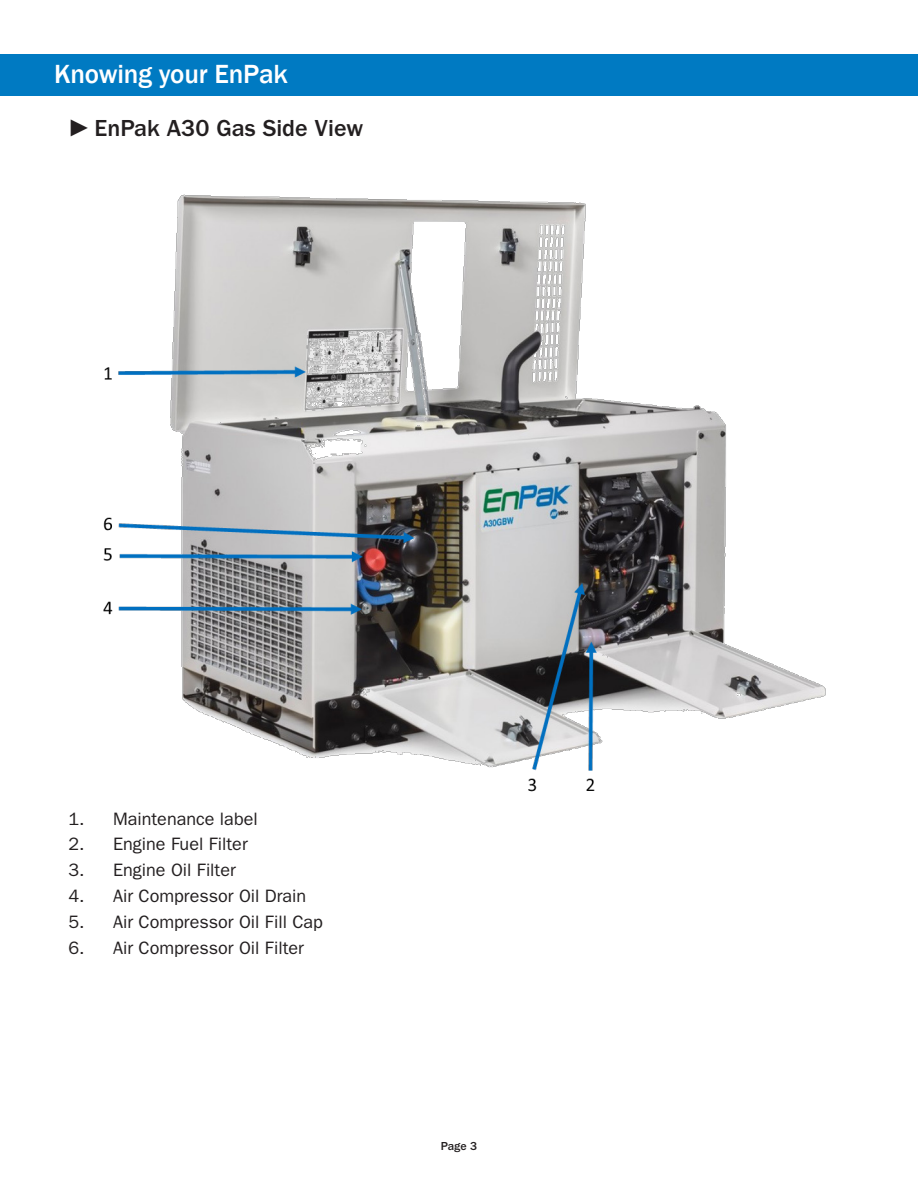
<style>
.page{position:relative;width:918px;height:1188px;background:#fff}
.page>*{position:absolute;margin:0;border:0;box-sizing:border-box;transform-origin:0 0}
.t1{font:500 27px "Franklin Gothic";letter-spacing:-.01em;color:#fff}
.t2{font:500 24px "ITC Franklin Gothic Std";color:#231f20}
.t3{font:18px "ITC Franklin Gothic Std";color:#231f20}
.t4{font:500 12px "ITC Franklin Gothic Std";color:#231f20}
.s1{font-family:"Franklin Gothic"}
</style>
<div class="page">
<div style="left:0;top:54px;width:918px;height:42px;background:#007ac2"></div>
<img style="left:103px;top:194px;width:723px;height:598px">
<p class="t1" style="left:54px;top:58px;width:235px">Knowing your EnPak</p>
<p class="t2" style="left:68px;top:115px;width:297px"><span class="s1">►</span>EnPak A30 Gas Side View</p>
<p class="t3" style="left:68px;top:808px;width:191px">1. Maintenance label</p>
<p class="t3" style="left:68px;top:834px;width:181px">2. Engine Fuel Filter</p>
<p class="t3" style="left:68px;top:860px;width:169px">3. Engine Oil Filter</p>
<p class="t3" style="left:68px;top:886px;width:240px">4. Air Compressor Oil Drain</p>
<p class="t3" style="left:68px;top:912px;width:256px">5. Air Compressor Oil Fill Cap</p>
<p class="t3" style="left:68px;top:938px;width:237px">6. Air Compressor Oil Filter</p>
<p class="t4" style="left:441px;top:1139px;width:38px">Page 3</p>
</div>
